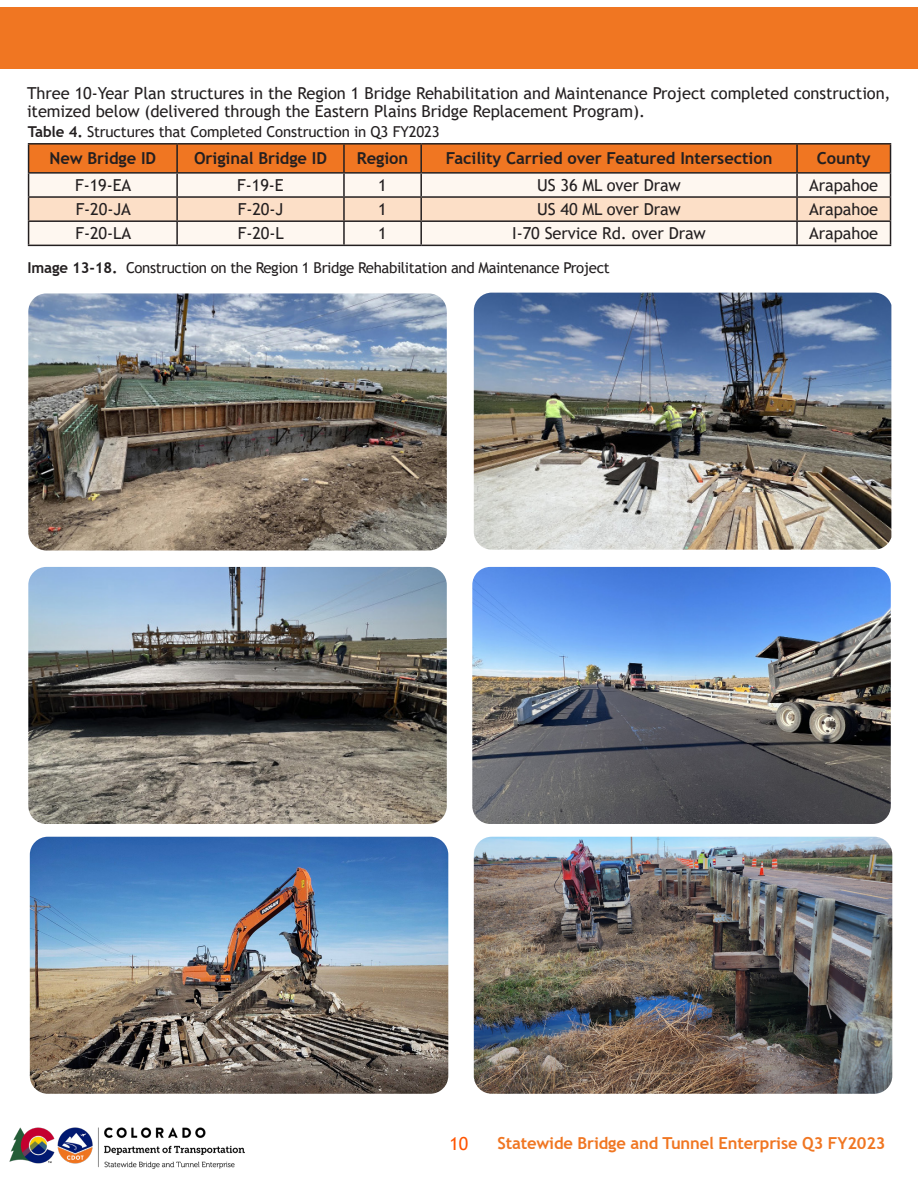
<style>
.page{position:relative;width:918px;height:1188px;background:#fff}
.page>*{position:absolute;margin:0;border:0;box-sizing:border-box;transform-origin:0 0}
.t1{font:18px "Trebuchet MS";color:#ff5400}
.Narrative{font:16.5px/18px "Trebuchet MS";letter-spacing:-.005em;color:#231f20}
.Narrative-2{font:700 16.5px "Trebuchet MS";letter-spacing:-.005em;color:#231f20}
.t2{font:700 16.5px "Trebuchet MS";letter-spacing:-.01em;color:#f07622}
.t3{font:15px "Trebuchet MS";letter-spacing:-.025em;color:#231f20}
.s1{font-weight:700}
</style>
<div class="page">
<img style="left:9px;top:1127px;width:235px;height:41px">
<div style="left:0;top:8px;width:918px;height:61px;background:#f07622"></div>
<hr style="left:28px;top:143px;width:149px;height:2px;background:#231f20">
<hr style="left:177px;top:143px;width:167px;height:2px;background:#231f20">
<hr style="left:344px;top:143px;width:77px;height:2px;background:#231f20">
<hr style="left:421px;top:143px;width:376px;height:2px;background:#231f20">
<hr style="left:797px;top:143px;width:94px;height:2px;background:#231f20">
<svg style="left:28px;top:144px;width:863px;height:101px"></svg>
<hr style="left:28px;top:245px;width:149px;height:1px;background:#231f20">
<hr style="left:177px;top:245px;width:167px;height:1px;background:#231f20">
<hr style="left:344px;top:245px;width:77px;height:1px;background:#231f20">
<hr style="left:421px;top:245px;width:376px;height:1px;background:#231f20">
<hr style="left:797px;top:245px;width:94px;height:1px;background:#231f20">
<img style="left:474px;top:293px;width:417px;height:257px">
<img style="left:28px;top:567px;width:419px;height:257px">
<img style="left:472px;top:567px;width:419px;height:257px">
<img style="left:28px;top:293px;width:419px;height:258px">
<img style="left:30px;top:837px;width:418px;height:257px">
<img style="left:474px;top:837px;width:418px;height:257px">
<p class="Narrative" style="left:27px;top:84px;width:865px">Three 10-Year Plan structures in the Region 1 Bridge Rehabilitation and Maintenance Project completed construction, itemized below (delivered through the Eastern Plains Bridge Replacement Program).</p>
<p class="t3" style="left:28px;top:122px;width:413px"><span class="s1">Table 4.</span> Structures that Completed Construction in Q3 FY2023</p>
<p class="Narrative-2" style="left:49px;top:148px;width:108px">New Bridge ID</p>
<p class="Narrative-2" style="left:194px;top:148px;width:135px">Original Bridge ID</p>
<p class="Narrative-2" style="left:357px;top:148px;width:53px">Region</p>
<p class="Narrative-2" style="left:446px;top:148px;width:328px">Facility Carried over Featured Intersection</p>
<p class="Narrative-2" style="left:817px;top:148px;width:55px">County</p>
<p class="Narrative" style="left:75px;top:176px;width:58px">F-19-EA</p>
<p class="Narrative" style="left:237px;top:176px;width:48px">F-19-E</p>
<p class="Narrative" style="left:378px;top:176px;width:10px">1</p>
<p class="Narrative" style="left:537px;top:176px;width:145px">US 36 ML over Draw</p>
<p class="Narrative" style="left:809px;top:176px;width:70px">Arapahoe</p>
<p class="Narrative" style="left:76px;top:200px;width:57px">F-20-JA</p>
<p class="Narrative" style="left:238px;top:200px;width:47px">F-20-J</p>
<p class="Narrative" style="left:378px;top:200px;width:10px">1</p>
<p class="Narrative" style="left:537px;top:200px;width:145px">US 40 ML over Draw</p>
<p class="Narrative" style="left:809px;top:200px;width:70px">Arapahoe</p>
<p class="Narrative" style="left:75px;top:224px;width:57px">F-20-LA</p>
<p class="Narrative" style="left:238px;top:224px;width:48px">F-20-L</p>
<p class="Narrative" style="left:378px;top:224px;width:10px">1</p>
<p class="Narrative" style="left:512px;top:224px;width:195px">I-70 Service Rd. over Draw</p>
<p class="Narrative" style="left:809px;top:224px;width:70px">Arapahoe</p>
<p class="t3" style="left:27px;top:258px;width:584px"><span class="s1">Image 13-18.</span> Construction on the Region 1 Bridge Rehabilitation and Maintenance Project</p>
<p class="t1" style="left:450px;top:1132px;width:20px">10</p>
<p class="t2" style="left:498px;top:1133px;width:390px">Statewide Bridge and Tunnel Enterprise Q3 FY2023</p>
</div>
